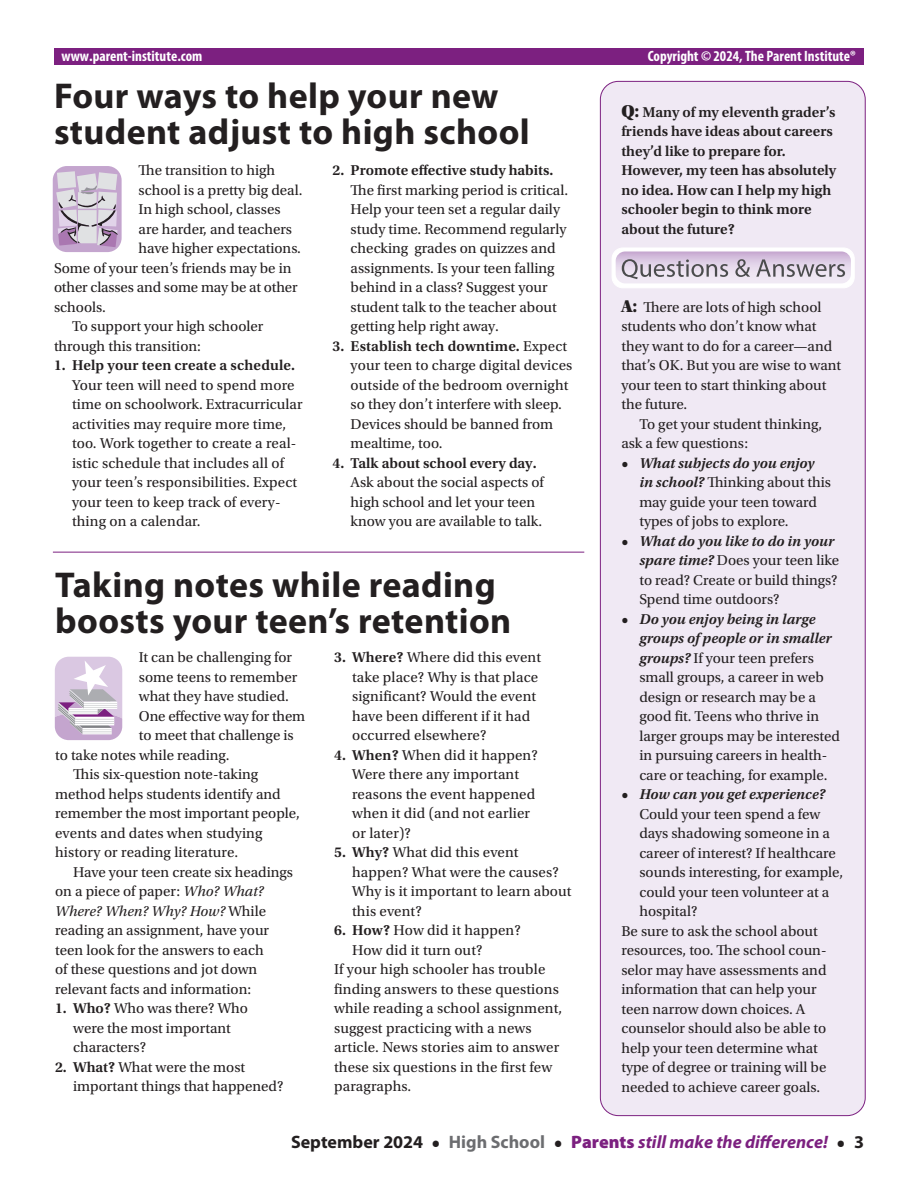
<style>
.page{position:relative;width:918px;height:1188px;background:#fff}
.page>*{position:absolute;margin:0;border:0;box-sizing:border-box;transform-origin:0 0}
.t1{font:700 36px/36px "Myriad Pro";letter-spacing:.01em;color:#231f20}
.t2{font:italic 700 18px "Myriad Pro";color:#7c2080}
.t3{font:700 18px "Myriad Pro";color:#231f20}
.t4{font:15px/19.5px "Utopia Std";color:#231f20}
.t5{font:600 15px/19.5px "Utopia Std";color:#231f20}
.t6{font:700 condensed 15px "Myriad Pro";color:#fff}
.t7{font:italic 600 15px "Utopia Std";color:#231f20}
.t8{font:italic 15px "Utopia Std";color:#231f20}
.s1{font-weight:600}
.s2{font-family:"Utopia Std Black Headline";font-weight:400;font-size:18px}
.s3{font-family:"Utopia Std Black Headline";font-size:18px}
.s4{font-weight:600;font-style:italic}
.s5{font-style:italic}
.s6{font-style:normal}
.s7{font-family:"Utopia Std";font-style:normal;color:#231f20}
.s8{font-style:normal;color:#6c6d70}
.s9{font-weight:900;font-style:normal}
.s10{font-style:normal;color:#231f20}
</style>
<div class="page">
<div style="left:600px;top:81px;width:265px;height:1035px;background:#f0e9f4;border-radius:18px"></div>
<div style="left:54px;top:49px;width:810px;height:16px;background:#7c2080"></div>
<hr style="left:53px;top:552px;width:531px;height:1px;background:#7c2080">
<div style="left:612px;top:248px;width:242px;height:40px;background:#fff;border-radius:11px"></div>
<div style="left:612px;top:248px;width:243px;height:40px;border:1px solid #fff;border-radius:11px"></div>
<svg style="left:616px;top:251px;width:235px;height:32px;background:#ccbfd1"></svg>
<svg style="left:54px;top:656px;width:69px;height:85px"></svg>
<svg style="left:52px;top:166px;width:70px;height:86px;background:#c9bbcf"></svg>
<p class="t6" style="left:62px;top:46px;width:142px">www.parent-institute.com</p>
<p class="t6" style="left:648px;top:46px;width:210px">Copyright © 2024, The Parent Institute®</p>
<h1 class="t1" style="left:54px;top:77px;width:477px">Four ways to help your new student adjust to high school</h1>
<p class="t5" style="left:333px;top:161px;width:222px">2. Promote effective study habits.</p>
<p class="t4" style="left:351px;top:181px;width:219px">The first marking period is critical.<br>Help your teen set a regular daily study time. Recommend regularly checking grades on quizzes and assignments. Is your teen falling behind in a class? Suggest your student talk to the teacher about getting help right away.</p>
<p class="t4" style="left:351px;top:337px;width:223px;text-indent:-18px"><span class="s1">3. Establish tech downtime.</span> Expect your teen to charge digital devices outside of the bedroom overnight so they don’t interfere with sleep.<br>Devices should be banned from mealtime, too.</p>
<p class="t5" style="left:333px;top:454px;width:205px">4. Talk about school every day.</p>
<p class="t4" style="left:351px;top:473px;width:195px">Ask about the social aspects of high school and let your teen know you are available to talk.</p>
<p class="t5" style="left:621px;top:103px;width:216px"><span class="s2">Q:</span> Many of my eleventh grader’s friends have ideas about careers they’d like to prepare for.<br>However, my teen has absolutely no idea. How can I help my high schooler begin to think more about the future?</p>
<p class="t4" style="left:139px;top:161px;width:138px">The transition to high</p>
<p class="t4" style="left:139px;top:180px;width:165px">school is a pretty big deal.</p>
<p class="t4" style="left:139px;top:200px;width:143px">In high school, classes</p>
<p class="t4" style="left:139px;top:219px;width:155px">are harder, and teachers</p>
<p class="t4" style="left:139px;top:239px;width:164px">have higher expectations.</p>
<p class="t4" style="left:54px;top:258px;width:239px">Some of your teen’s friends may be in</p>
<p class="t4" style="left:54px;top:278px;width:245px">other classes and some may be at other</p>
<p class="t4" style="left:54px;top:297px;width:53px">schools.</p>
<p class="t4" style="left:72px;top:317px;width:193px">To support your high schooler</p>
<p class="t4" style="left:54px;top:336px;width:148px">through this transition:</p>
<p class="t5" style="left:54px;top:356px;width:243px">1. Help your teen create a schedule.</p>
<p class="t4" style="left:72px;top:375px;width:232px">Your teen will need to spend more time on schoolwork. Extracurricular activities may require more time, too. Work together to create a real&shy;istic schedule that includes all of your teen’s responsibilities. Expect your teen to keep track of every&shy;thing on a calendar.</p>
<p class="t4" style="left:621px;top:298px;width:221px"><span class="s3">A:</span> There are lots of high school students who don’t know what they want to do for a career—and that’s OK. But you are wise to want your teen to start thinking about the future.</p>
<p class="t4" style="left:621px;top:415px;width:202px;text-indent:18px">To get your student thinking, ask a few questions:</p>
<p class="t4" style="left:639px;top:454px;width:193px;text-indent:-18px"><span class="s4">• What subjects do you enjoy in school?</span> Thinking about this may guide your teen toward types of jobs to explore.</p>
<p class="t4" style="left:639px;top:532px;width:201px;text-indent:-18px"><span class="s4">• What do you like to do in your spare time?</span> Does your teen like to read? Create or build things?<br>Spend time outdoors?</p>
<p class="t4" style="left:639px;top:610px;width:202px;text-indent:-18px"><span class="s4">• Do you enjoy being in large groups of people or in smaller groups?</span> If your teen prefers small groups, a career in web design or research may be a good fit. Teens who thrive in larger groups may be interested in pursuing careers in health&shy;care or teaching, for example.</p>
<p class="t7" style="left:621px;top:786px;width:205px">• How can you get experience?</p>
<p class="t4" style="left:639px;top:805px;width:183px">Could your teen spend a few</p>
<p class="t4" style="left:639px;top:824px;width:192px">days shadowing someone in a</p>
<p class="t4" style="left:639px;top:844px;width:198px">career of interest? If healthcare</p>
<p class="t4" style="left:639px;top:863px;width:205px">sounds interesting, for example,</p>
<p class="t4" style="left:639px;top:883px;width:191px">could your teen volunteer at a</p>
<p class="t4" style="left:639px;top:902px;width:60px">hospital?</p>
<p class="t4" style="left:621px;top:922px;width:198px">Be sure to ask the school about</p>
<p class="t4" style="left:621px;top:941px;width:207px">resources, too. The school coun-</p>
<p class="t4" style="left:621px;top:961px;width:207px">selor may have assessments and</p>
<p class="t4" style="left:621px;top:980px;width:197px">information that can help your</p>
<p class="t4" style="left:621px;top:1000px;width:186px">teen narrow down choices. A</p>
<p class="t4" style="left:621px;top:1019px;width:206px">counselor should also be able to</p>
<p class="t4" style="left:621px;top:1039px;width:198px">help your teen determine what</p>
<p class="t4" style="left:621px;top:1058px;width:207px">type of degree or training will be</p>
<p class="t4" style="left:621px;top:1078px;width:200px">needed to achieve career goals.</p>
<h1 class="t1" style="left:55px;top:565px;width:458px">Taking notes while reading boosts your teen’s retention</h1>
<p class="t4" style="left:352px;top:648px;width:190px;text-indent:-18px"><span class="s1">3. Where?</span> Where did this event take place? Why is that place significant? Would the event have been different if it had occurred elsewhere?</p>
<p class="t4" style="left:352px;top:746px;width:187px;text-indent:-18px"><span class="s1">4. When?</span> When did it happen?<br>Were there any important reasons the event happened when it did (and not earlier or later)?</p>
<p class="t4" style="left:352px;top:843px;width:221px;text-indent:-18px"><span class="s1">5. Why?</span> What did this event happen? What were the causes?<br>Why is it important to learn about this event?</p>
<p class="t4" style="left:334px;top:921px;width:188px"><span class="s1">6. How?</span> How did it happen?</p>
<p class="t4" style="left:352px;top:941px;width:132px">How did it turn out?</p>
<p class="t4" style="left:334px;top:960px;width:213px">If your high schooler has trouble</p>
<p class="t4" style="left:334px;top:980px;width:226px">finding answers to these questions</p>
<p class="t4" style="left:334px;top:999px;width:230px">while reading a school assignment,</p>
<p class="t4" style="left:334px;top:1019px;width:199px">suggest practicing with a news</p>
<p class="t4" style="left:334px;top:1038px;width:227px">article. News stories aim to answer</p>
<p class="t4" style="left:334px;top:1058px;width:220px">these six questions in the first few</p>
<p class="t4" style="left:334px;top:1077px;width:79px">paragraphs.</p>
<p class="t3" style="left:291px;top:1130px;width:134px">September 2024</p>
<p class="t4" style="left:139px;top:648px;width:155px">It can be challenging for</p>
<p class="t4" style="left:139px;top:668px;width:160px">some teens to remember</p>
<p class="t4" style="left:139px;top:687px;width:152px">what they have studied.</p>
<p class="t4" style="left:139px;top:707px;width:168px">One effective way for them</p>
<p class="t4" style="left:139px;top:726px;width:156px">to meet that challenge is</p>
<p class="t4" style="left:55px;top:746px;width:176px">to take notes while reading.</p>
<p class="t4" style="left:73px;top:765px;width:187px">This six-question note-taking</p>
<p class="t4" style="left:55px;top:785px;width:227px">method helps students identify and</p>
<p class="t4" style="left:55px;top:804px;width:246px">remember the most important people,</p>
<p class="t4" style="left:55px;top:824px;width:209px">events and dates when studying</p>
<p class="t4" style="left:55px;top:843px;width:184px">history or reading literature.</p>
<p class="t4" style="left:73px;top:863px;width:221px">Have your teen create six headings</p>
<p class="t4" style="left:55px;top:882px;width:210px">on a piece of paper: <span class="s5">Who? What?</span></p>
<p class="t8" style="left:55px;top:903px;width:213px">Where? When? Why? How? <span class="s6">While</span></p>
<p class="t4" style="left:55px;top:921px;width:215px">reading an assignment, have your</p>
<p class="t4" style="left:55px;top:941px;width:210px">teen look for the answers to each</p>
<p class="t4" style="left:55px;top:960px;width:204px">of these questions and jot down</p>
<p class="t4" style="left:55px;top:980px;width:198px">relevant facts and information:</p>
<p class="t4" style="left:73px;top:999px;width:176px;text-indent:-18px"><span class="s1">1. Who?</span> Who was there? Who were the most important characters?</p>
<p class="t4" style="left:73px;top:1058px;width:212px;text-indent:-18px"><span class="s1">2. What?</span> What were the most important things that happened?</p>
<p class="t2" style="left:432px;top:1130px;width:434px"><span class="s7">•</span> <span class="s8">High School</span> <span class="s7">•</span> <span class="s9">Parents</span> still make the difference! <span class="s7">•</span> <span class="s10">3</span></p>
</div>
